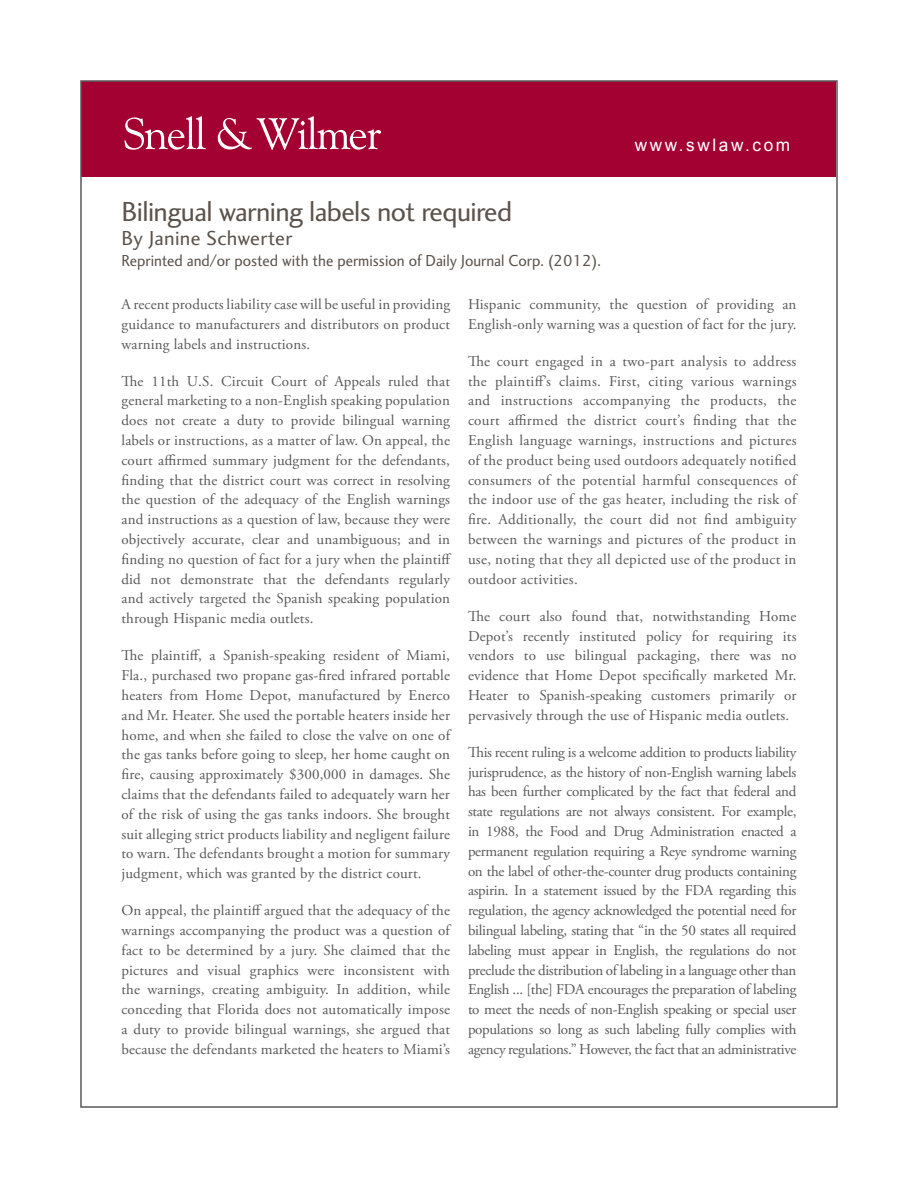
<style>
.page{position:relative;width:918px;height:1188px;background:#fff}
.page>*{position:absolute;margin:0;border:0;box-sizing:border-box;transform-origin:0 0}
.t1{font:28.5px "Charlotte Sans Std";letter-spacing:-.02em;color:#5b524b}
.t2{font:21px "Charlotte Sans Std";letter-spacing:.015em;color:#5b524b}
.t3{font:17.25px "Arial";letter-spacing:.15em;color:#fff}
.t4{font:16.5px "Charlotte Sans Std";color:#5b524b;scale:.95 1}
.t5{font:15px/19.8px "Adobe Garamond Pro";letter-spacing:.01em;color:#595959;text-align:justify}
</style>
<div class="page">
<div style="left:82px;top:82px;width:754px;height:95px;background:#a40133"></div>
<svg style="left:124px;top:116px;width:82px;height:34px"></svg>
<svg style="left:218px;top:116px;width:163px;height:34px"></svg>
<p class="t3" style="left:635px;top:134px;width:157px">www.swlaw.com</p>
<h1 class="t1" style="left:122px;top:196px;width:392px">Bilingual warning labels not required</h1>
<h2 class="t2" style="left:122px;top:226px;width:172px">By Janine Schwerter</h2>
<p class="t4" style="left:122px;top:252px;width:506px">Reprinted and/or posted with the permission of Daily Journal Corp. (2012).</p>
<p class="t5" style="left:122px;top:295px;width:330px">A recent products liability case will be useful in providing guidance to manufacturers and distributors on product warning labels and instructions.</p>
<p class="t5" style="left:122px;top:372px;width:332px">The 11th U.S. Circuit Court of Appeals ruled that general marketing to a non-English speaking population does not create a duty to provide bilingual warning labels or instructions, as a matter of law. On appeal, the court affirmed summary judgment for the defendants, finding that the district court was correct in resolving the question of the adequacy of the English warnings and instructions as a question of law, because they were objectively accurate, clear and unambiguous; and in finding no question of fact for a jury when the plaintiff did not demonstrate that the defendants regularly and actively targeted the Spanish speaking population through Hispanic media outlets.</p>
<p class="t5" style="left:122px;top:646px;width:330px">The plaintiff, a Spanish-speaking resident of Miami, Fla., purchased two propane gas-fired infrared portable heaters from Home Depot, manufactured by Enerco and Mr. Heater. She used the portable heaters inside her home, and when she failed to close the valve on one of the gas tanks before going to sleep, her home caught on fire, causing approximately $300,000 in damages. She claims that the defendants failed to adequately warn her of the risk of using the gas tanks indoors. She brought suit alleging strict products liability and negligent failure to warn. The defendants brought a motion for summary judgment, which was granted by the district court.</p>
<p class="t5" style="left:122px;top:901px;width:330px">On appeal, the plaintiff argued that the adequacy of the warnings accompanying the product was a question of fact to be determined by a jury. She claimed that the pictures and visual graphics were inconsistent with the warnings, creating ambiguity. In addition, while conceding that Florida does not automatically impose a duty to provide bilingual warnings, she argued that because the defendants marketed the heaters to Miami’s</p>
<p class="t5" style="left:468px;top:295px;width:330px">Hispanic community, the question of providing an<br>English-only warning was a question of fact for the jury.</p>
<p class="t5" style="left:468px;top:352px;width:330px">The court engaged in a two-part analysis to address the plaintiff’s claims. First, citing various warnings and instructions accompanying the products, the court affirmed the district court’s finding that the English language warnings, instructions and pictures of the product being used outdoors adequately notified consumers of the potential harmful consequences of the indoor use of the gas heater, including the risk of fire. Additionally, the court did not find ambiguity between the warnings and pictures of the product in use, noting that they all depicted use of the product in outdoor activities.</p>
<p class="t5" style="left:468px;top:607px;width:330px">The court also found that, notwithstanding Home Depot’s recently instituted policy for requiring its vendors to use bilingual packaging, there was no evidence that Home Depot specifically marketed Mr.<br>Heater to Spanish-speaking customers primarily or pervasively through the use of Hispanic media outlets.</p>
<p class="t5" style="left:468px;top:743px;width:330px">This recent ruling is a welcome addition to products liability jurisprudence, as the history of non-English warning labels has been further complicated by the fact that federal and state regulations are not always consistent. For example, in 1988, the Food and Drug Administration enacted a permanent regulation requiring a Reye syndrome warning on the label of other-the-counter drug products containing aspirin. In a statement issued by the FDA regarding this regulation, the agency acknowledged the potential need for bilingual labeling, stating that “in the 50 states all required labeling must appear in English, the regulations do not preclude the distribution of labeling in a language other than English ... [the] FDA encourages the preparation of labeling to meet the needs of non-English speaking or special user populations so long as such labeling fully complies with agency regulations.” However, the fact that an administrative</p>
</div>
